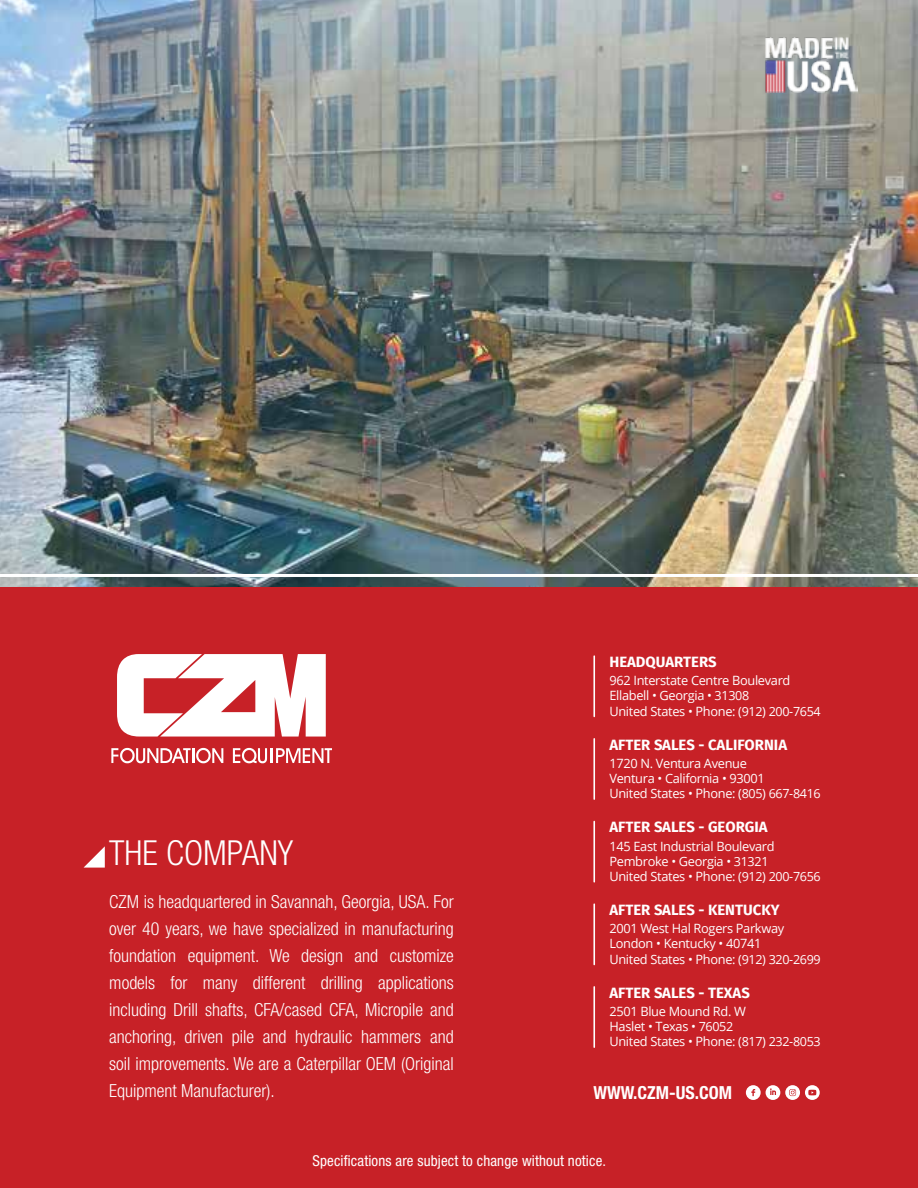
<style>
.page{position:relative;width:918px;height:1188px;background:#fff}
.page>*{position:absolute;margin:0;border:0;box-sizing:border-box;transform-origin:0 0}
.t1{font:300 condensed 34.5px "Helvetica Neue LT Std";color:#fff}
.t2{font:300 condensed 18px/27px "Helvetica Neue LT Std";color:#fff;text-align:justify}
.t3{font:700 condensed 18px "Helvetica Neue LT Std";color:#fff}
.t4{font:condensed 15px "Helvetica Neue LT Std";letter-spacing:.01em;color:#fff}
.t5{font:700 14.85px "Fira Sans";color:#fff}
.t6{font:12.75px/15.1px "Open Sans";letter-spacing:-.025em;color:#fff}
.s1{font-size:12.6px}
</style>
<div class="page">
<img style="left:0;top:0;width:918px;height:588px">
<hr style="left:0;top:574px;width:918px;height:3px;background:#fff">
<div style="left:0;top:588px;width:918px;height:600px;background:#c72127"></div>
<img style="left:765px;top:37px;width:93px;height:56px">
<hr style="left:593px;top:904px;width:2px;height:61px;background:#fff">
<hr style="left:593px;top:987px;width:2px;height:60px;background:#fff">
<hr style="left:593px;top:739px;width:2px;height:60px;background:#fff">
<svg style="left:84px;top:846px;width:21px;height:22px"></svg>
<svg style="left:117px;top:654px;width:209px;height:83px"></svg>
<svg style="left:233px;top:748px;width:99px;height:15px"></svg>
<svg style="left:111px;top:748px;width:112px;height:15px"></svg>
<hr style="left:593px;top:822px;width:2px;height:60px;background:#fff">
<hr style="left:593px;top:656px;width:2px;height:60px;background:#fff">
<svg style="left:746px;top:1085px;width:74px;height:15px"></svg>
<p class="t5" style="left:609px;top:651px;width:109px">HEADQUARTERS</p>
<p class="t6" style="left:609px;top:673px;width:213px">962 Interstate Centre Boulevard<br>Ellabell • Georgia • <span class="s1">31308<br></span>United States • Phone: <span class="s1">(912) 200-7654</span></p>
<h1 class="t1" style="left:109px;top:833px;width:185px">THE COMPANY</h1>
<p class="t2" style="left:109px;top:888px;width:346px">CZM is headquartered in Savannah, Georgia, USA. For over 40 years, we have specialized in manufacturing foundation equipment. We design and customize models for many different drilling applications including Drill shafts, CFA/cased CFA, Micropile and anchoring, driven pile and hydraulic hammers and soil improvements. We are a Caterpillar OEM (Original Equipment Manufacturer).</p>
<p class="t5" style="left:609px;top:734px;width:179px">AFTER SALES - CALIFORNIA</p>
<p class="t6" style="left:609px;top:755px;width:213px">1720 N. Ventura Avenue<br>Ventura • California • 93001<br>United States • Phone: <span class="s1">(805) 667-8416</span></p>
<p class="t5" style="left:609px;top:817px;width:160px">AFTER SALES - GEORGIA</p>
<p class="t6" style="left:609px;top:838px;width:213px">145 East Industrial Boulevard<br>Pembroke • Georgia • <span class="s1">31321<br></span>United States • Phone: <span class="s1">(912) 200-7656</span></p>
<p class="t5" style="left:609px;top:899px;width:172px">AFTER SALES - KENTUCKY</p>
<p class="t6" style="left:609px;top:921px;width:213px">2001 West Hal Rogers Parkway<br>London • Kentucky • 40741<br>United States • Phone: <span class="s1">(912) 320-2699</span></p>
<p class="t5" style="left:609px;top:982px;width:142px">AFTER SALES - TEXAS</p>
<p class="t6" style="left:609px;top:1003px;width:213px">2501 Blue Mound Rd. W<br>Haslet • Texas • <span class="s1">76052<br></span>United States • Phone: <span class="s1">(817) 232-8053</span></p>
<h2 class="t3" style="left:593px;top:1081px;width:140px">WWW.CZM-US.COM</h2>
<p class="t4" style="left:312px;top:1152px;width:295px">Specifications are subject to change without notice.</p>
</div>
